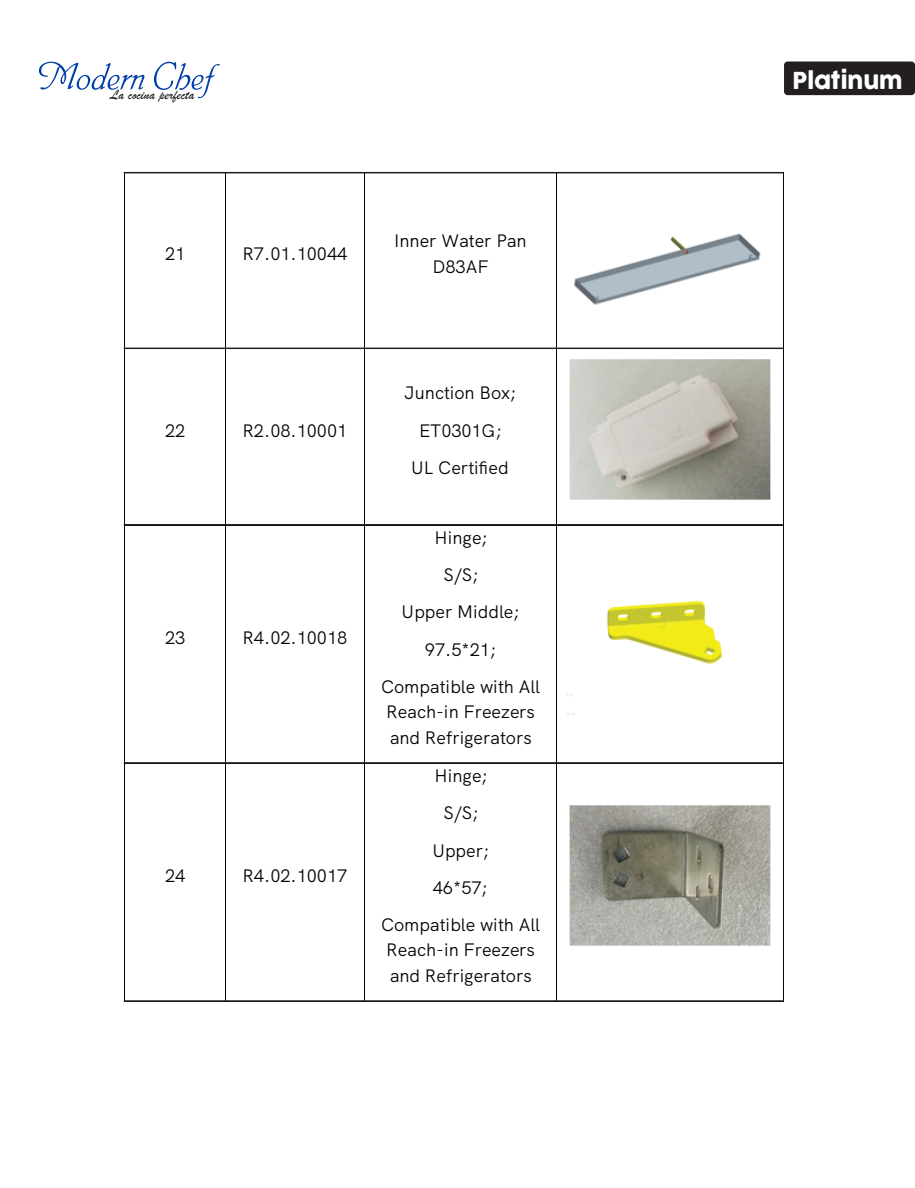
<style>
.page{position:relative;width:915px;height:1188px;background:#fff}
.page>*{position:absolute;margin:0;border:0;box-sizing:border-box;transform-origin:0 0}
.t1{font:22.8px "Cocogoose";color:#fff;scale:.96 1}
.t2{font:18.15px/37.3px "HK Grotesk";letter-spacing:-.005em;color:#040503;text-align:center}
.t3{font:14.25px "Brush Script";color:#1f1f1e}
</style>
<div class="page">
<svg style="left:39px;top:62px;width:105px;height:28px"></svg>
<svg style="left:154px;top:62px;width:66px;height:36px"></svg>
<div style="left:783px;top:62px;width:131px;height:33px;background:#231f20;border-radius:4px"></div>
<hr style="left:124px;top:173px;width:1px;height:175px;background:#040503">
<hr style="left:225px;top:173px;width:1px;height:175px;background:#040503">
<hr style="left:364px;top:173px;width:1px;height:175px;background:#040503">
<hr style="left:556px;top:173px;width:1px;height:175px;background:#040503">
<hr style="left:782px;top:173px;width:1px;height:175px;background:#040503">
<hr style="left:124px;top:349px;width:1px;height:176px;background:#040503">
<hr style="left:225px;top:349px;width:1px;height:176px;background:#040503">
<hr style="left:364px;top:349px;width:1px;height:176px;background:#040503">
<hr style="left:556px;top:349px;width:1px;height:176px;background:#040503">
<hr style="left:782px;top:349px;width:1px;height:176px;background:#040503">
<hr style="left:125px;top:525px;width:100px;height:1px;background:#040503">
<hr style="left:226px;top:525px;width:138px;height:1px;background:#040503">
<hr style="left:364px;top:525px;width:192px;height:1px;background:#040503">
<hr style="left:556px;top:525px;width:226px;height:1px;background:#040503">
<hr style="left:124px;top:525px;width:1px;height:238px;background:#040503">
<hr style="left:225px;top:525px;width:1px;height:238px;background:#040503">
<hr style="left:364px;top:525px;width:1px;height:238px;background:#040503">
<hr style="left:556px;top:525px;width:1px;height:238px;background:#040503">
<hr style="left:782px;top:525px;width:1px;height:238px;background:#040503">
<hr style="left:124px;top:763px;width:1px;height:238px;background:#040503">
<hr style="left:225px;top:763px;width:1px;height:238px;background:#040503">
<hr style="left:364px;top:763px;width:1px;height:238px;background:#040503">
<hr style="left:556px;top:763px;width:1px;height:238px;background:#040503">
<hr style="left:782px;top:763px;width:1px;height:238px;background:#040503">
<img style="left:564px;top:173px;width:211px;height:132px">
<img style="left:564px;top:349px;width:211px;height:151px">
<img style="left:566px;top:600px;width:156px;height:116px">
<img style="left:569px;top:805px;width:202px;height:141px">
<hr style="left:124px;top:1000px;width:658px;height:2px;background:#231f20">
<hr style="left:124px;top:762px;width:658px;height:2px;background:#231f20">
<hr style="left:124px;top:524px;width:658px;height:1px;background:#231f20">
<hr style="left:124px;top:348px;width:658px;height:1px;background:#231f20">
<hr style="left:124px;top:172px;width:658px;height:1px;background:#231f20">
<p class="t3" style="left:110px;top:86px;width:86px">La cocina perfecta</p>
<p class="t2" style="left:165px;top:233px;width:22px">21</p>
<p class="t2" style="left:242px;top:233px;width:106px">R7.01.10044</p>
<p class="t2" style="left:394px;top:227px;width:134px;line-height:25.5px">Inner Water Pan<br>D83AF</p>
<p class="t2" style="left:165px;top:410px;width:22px">22</p>
<p class="t2" style="left:242px;top:410px;width:106px">R2.08.10001</p>
<p class="t2" style="left:165px;top:617px;width:22px">23</p>
<p class="t2" style="left:242px;top:617px;width:106px">R4.02.10018</p>
<p class="t2" style="left:165px;top:855px;width:22px">24</p>
<p class="t2" style="left:242px;top:855px;width:106px">R4.02.10017</p>
<p class="t2" style="left:404px;top:373px;width:113px">Junction Box;<br>ET0301G;<br>UL Certified</p>
<p class="t2" style="left:381px;top:517px;width:160px">Hinge;<br>S/S;<br>Upper Middle;<br>97.5*21;<br>Compatible with All</p>
<p class="t2" style="left:386px;top:697px;width:150px;line-height:25.5px;text-align:left">Reach-in Freezers and Refrigerators</p>
<p class="t2" style="left:381px;top:755px;width:160px">Hinge;<br>S/S;<br>Upper;<br>46*57;<br>Compatible with All</p>
<p class="t2" style="left:386px;top:935px;width:150px;line-height:25.5px;text-align:left">Reach-in Freezers and Refrigerators</p>
<p class="t1" style="left:792px;top:65px;width:116px">Platinum</p>
</div>
